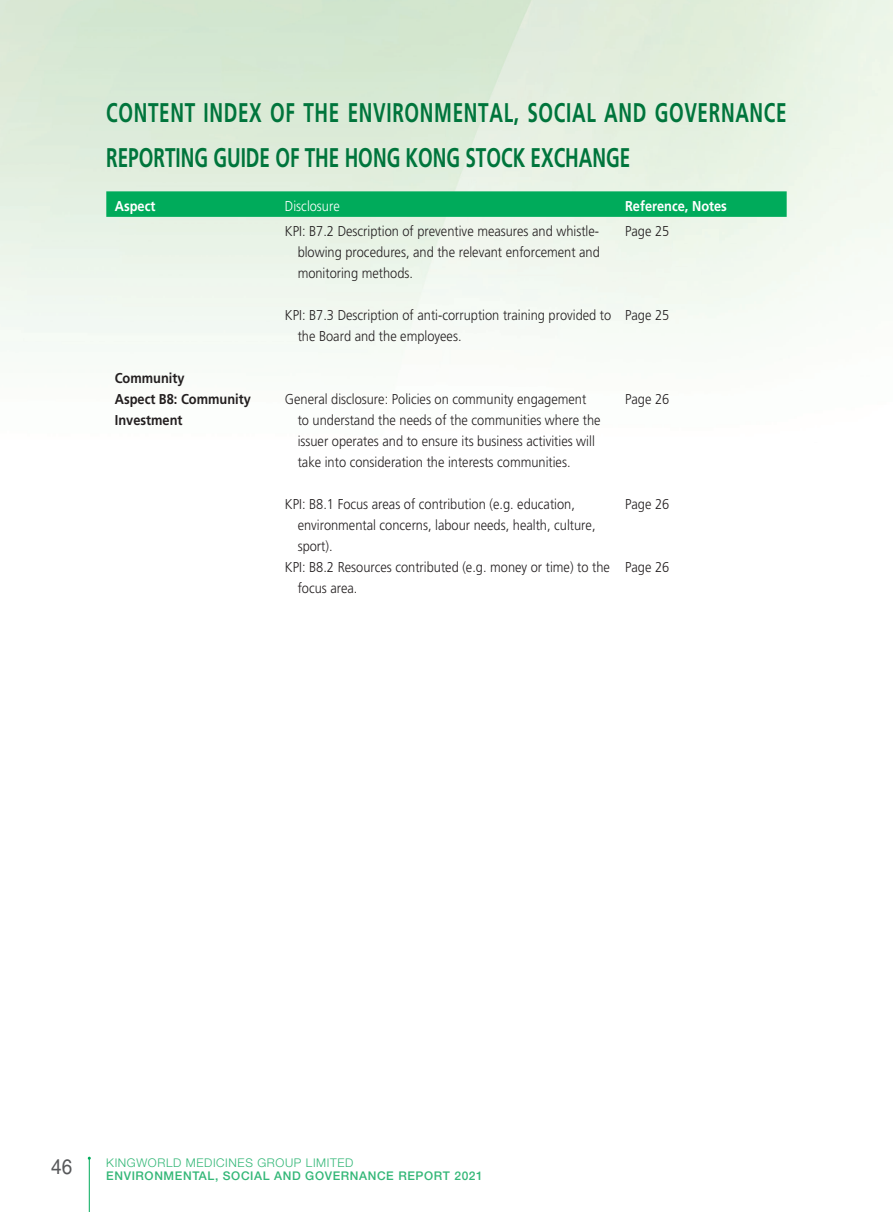
<style>
.page{position:relative;width:893px;height:1212px;background:#fff}
.page>*{position:absolute;margin:0;border:0;box-sizing:border-box;transform-origin:0 0}
.t1{font:700 27px/45px "Frutiger LT Std";letter-spacing:.035em;color:#00753c;scale:.7 1}
.t2{font:21px "Helvetica LT Std";color:#57585a;scale:.9 1}
.t3{font:300 14.25px/21px "Frutiger LT Std";color:#231f20;scale:.9 1}
.t4{font:700 14.25px/21px "Frutiger LT Std";color:#231f20;scale:.9 1}
.t5{font:700 14.25px "Frutiger LT Std";color:#fff;scale:.9 1}
.t6{font:300 14.25px "Frutiger LT Std";color:#fff;scale:.9 1}
.t7{font:500 12px "Helvetica Neue LT Std";letter-spacing:.05em;color:#33b777}
.t8{font:300 12px "Helvetica Neue LT Std";letter-spacing:.05em;color:#33b777}
</style>
<div class="page">
<hr style="left:89px;top:1158px;width:1px;height:54px;background:#00ab5b">
<svg style="left:106px;top:191px;width:681px;height:26px;background:#04ac5d"></svg>
<h1 class="t1" style="left:106px;top:90px;width:973px">CONTENT INDEX OF THE ENVIRONMENTAL, SOCIAL AND GOVERNANCE<br>REPORTING GUIDE OF THE HONG KONG STOCK EXCHANGE</h1>
<p class="t5" style="left:115px;top:197px;width:47px">Aspect</p>
<p class="t6" style="left:285px;top:198px;width:62px">Disclosure</p>
<p class="t5" style="left:625px;top:197px;width:115px">Reference, Notes</p>
<p class="t3" style="left:298px;top:221px;width:337px;text-align:justify;text-indent:-13px">KPI: B7.2 Description of preventive measures and whistle&shy;blowing procedures, and the relevant enforcement and monitoring methods.</p>
<p class="t3" style="left:625px;top:221px;width:51px">Page 25</p>
<p class="t3" style="left:298px;top:305px;width:350px;text-indent:-13px">KPI: B7.3 Description of anti-corruption training provided to the Board and the employees.</p>
<p class="t3" style="left:625px;top:305px;width:51px">Page 25</p>
<p class="t4" style="left:115px;top:368px;width:153px">Community<br>Aspect B8: Community<br>Investment</p>
<p class="t3" style="left:298px;top:389px;width:338px;text-indent:-13px">General disclosure: Policies on community engagement to understand the needs of the communities where the issuer operates and to ensure its business activities will take into consideration the interests communities.</p>
<p class="t3" style="left:625px;top:389px;width:51px">Page 26</p>
<p class="t3" style="left:298px;top:494px;width:332px;text-indent:-13px">KPI: B8.1 Focus areas of contribution (e.g. education, environmental concerns, labour needs, health, culture, sport).</p>
<p class="t3" style="left:625px;top:494px;width:51px">Page 26</p>
<p class="t3" style="left:298px;top:557px;width:348px;text-indent:-13px">KPI: B8.2 Resources contributed (e.g. money or time) to the focus area.</p>
<p class="t3" style="left:625px;top:557px;width:51px">Page 26</p>
<h2 class="t2" style="left:51px;top:1154px;width:25px">46</h2>
<p class="t8" style="left:106px;top:1155px;width:249px">KINGWORLD MEDICINES GROUP LIMITED</p>
<p class="t7" style="left:106px;top:1169px;width:378px">ENVIRONMENTAL, SOCIAL AND GOVERNANCE REPORT 2021</p>
</div>
